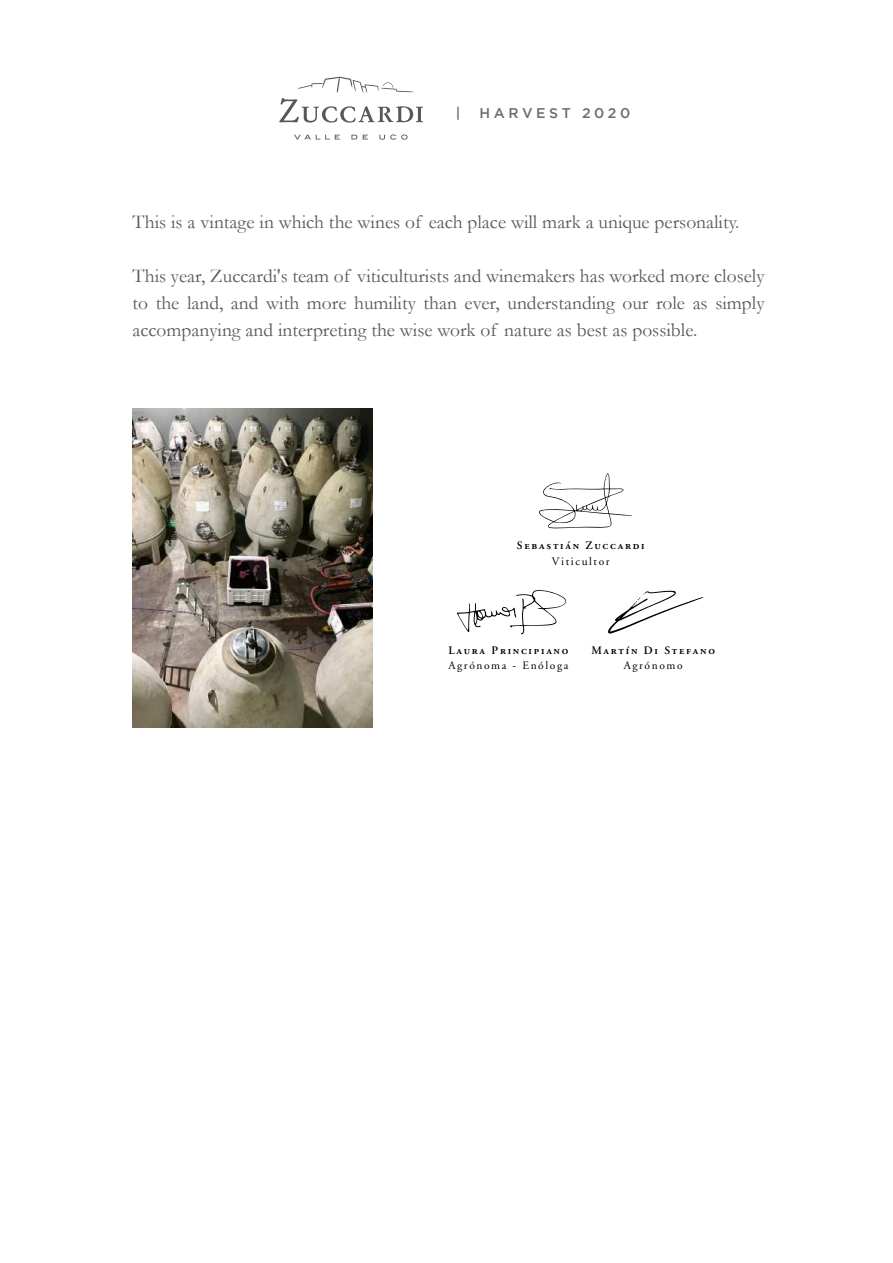
<style>
.page{position:relative;width:893px;height:1263px;background:#fff}
.page>*{position:absolute;margin:0;border:0;box-sizing:border-box;transform-origin:0 0}
.t1{font:19.5px/27px "Garamond";color:#57585a;text-align:justify}
.t2{font:500 14.1px "Gotham";letter-spacing:.25em;color:#6c6d70}
.t3{font:11.4px "Adobe Garamond Semibold SC";letter-spacing:.15em;color:#000001}
.t4{font:11.4px "Adobe Garamond";letter-spacing:.14em;color:#000001}
</style>
<div class="page">
<svg style="left:457px;top:590px;width:110px;height:44px"></svg>
<svg style="left:539px;top:473px;width:93px;height:56px"></svg>
<svg style="left:608px;top:591px;width:95px;height:43px"></svg>
<img style="left:132px;top:408px;width:240px;height:320px">
<svg style="left:294px;top:135px;width:46px;height:4px"></svg>
<svg style="left:351px;top:135px;width:6px;height:4px"></svg>
<svg style="left:363px;top:135px;width:5px;height:4px"></svg>
<svg style="left:379px;top:134px;width:29px;height:6px"></svg>
<svg style="left:279px;top:77px;width:144px;height:46px"></svg>
<p class="t2" style="left:456px;top:105px;width:6px">|</p>
<p class="t2" style="left:480px;top:105px;width:152px">HARVEST 2020</p>
<p class="t1" style="left:132px;top:208px;width:609px">This is a vintage in which the wines of each place will mark a unique personality.</p>
<p class="t1" style="left:132px;top:262px;width:634px">This year, Zuccardi's team of viticulturists and winemakers has worked more closely to the land, and with more humility than ever, understanding our role as simply accompanying and interpreting the wise work of nature as best as possible.</p>
<p class="t3" style="left:517px;top:539px;width:129px">Sebastián Zuccardi</p>
<p class="t4" style="left:552px;top:555px;width:59px">Viticultor</p>
<p class="t3" style="left:448px;top:644px;width:121px">Laura Principiano</p>
<p class="t4" style="left:448px;top:659px;width:121px">Agrónoma - Enóloga</p>
<p class="t3" style="left:591px;top:644px;width:125px">Martín Di Stefano</p>
<p class="t4" style="left:624px;top:659px;width:60px">Agrónomo</p>
</div>
